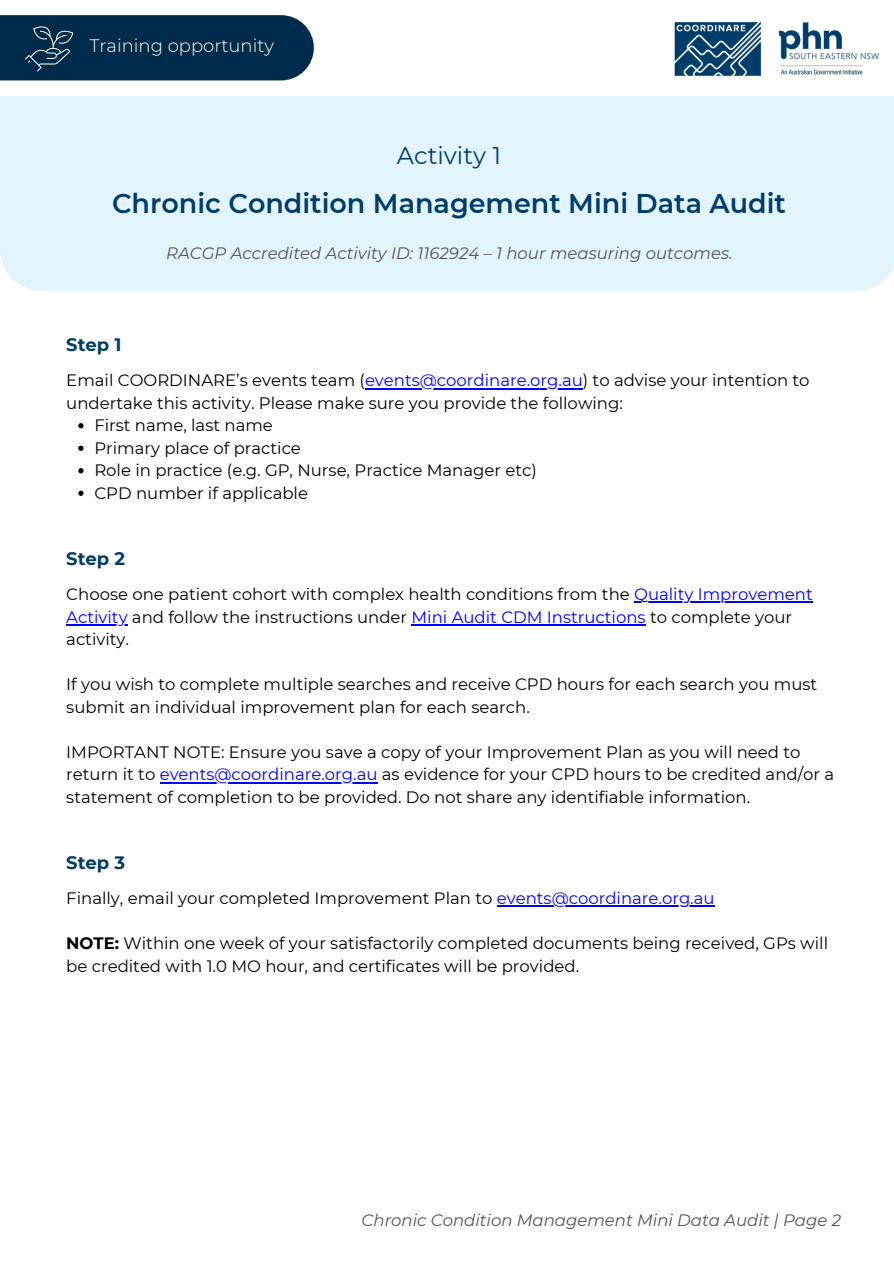
<style>
.page{position:relative;width:894px;height:1264px;background:#fff}
.page>*{position:absolute;margin:0;border:0;box-sizing:border-box;transform-origin:0 0}
.t1{font:600 27px "Montserrat";color:#003d69}
.t2{font:24px "Montserrat";color:#003d69}
.t3{font:300 18px "Montserrat";color:#fff}
.t4{font:700 18px "Montserrat";color:#003d69}
.t5{font:16.5px/22.5px "Montserrat";color:#000}
.t6{font:italic 16.5px "Montserrat";color:#545454}
.s1{color:#00f}
.s2{font-weight:700}
</style>
<div class="page">
<div style="left:0;top:211px;width:893px;height:80px;background:#e2f5fd"></div>
<img style="left:674px;top:22px;width:205px;height:54px">
<div style="left:0;top:15px;width:314px;height:65px;background:#002b4a"></div>
<div style="left:0;top:96px;width:893px;height:115px;background:#e2f5fd"></div>
<hr style="left:365px;top:388px;width:217px;height:1px;background:#00f">
<svg style="left:78px;top:423px;width:5px;height:5px"></svg>
<svg style="left:78px;top:445px;width:5px;height:6px"></svg>
<svg style="left:78px;top:468px;width:5px;height:5px"></svg>
<svg style="left:78px;top:490px;width:5px;height:6px"></svg>
<hr style="left:634px;top:601px;width:178px;height:2px;background:#00f">
<hr style="left:66px;top:624px;width:62px;height:1px;background:#00f">
<hr style="left:411px;top:624px;width:234px;height:1px;background:#00f">
<hr style="left:160px;top:781px;width:217px;height:2px;background:#00f">
<hr style="left:496px;top:905px;width:218px;height:2px;background:#00f">
<img style="left:22px;top:18px;width:55px;height:55px">
<p class="t3" style="left:89px;top:35px;width:186px">Training opportunity</p>
<p class="t2" style="left:397px;top:140px;width:106px">Activity 1</p>
<p class="t1" style="left:112px;top:187px;width:675px">Chronic Condition Management Mini Data Audit</p>
<p class="t6" style="left:166px;top:243px;width:567px">RACGP Accredited Activity ID: 1162924 – 1 hour measuring outcomes.</p>
<h2 class="t4" style="left:66px;top:333px;width:57px">Step 1</h2>
<h1 class="t5" style="left:66px;top:369px;width:744px">Email COORDINARE’s events team (<span class="s1">events@coordinare.org.au</span>) to advise your intention to</h1>
<p class="t5" style="left:94px;top:391px;width:530px;text-indent:-28px">undertake this activity. Please make sure you provide the following:<br>First name, last name</p>
<h3 class="t5" style="left:94px;top:436px;width:208px">Primary place of practice</h3>
<p class="t5" style="left:94px;top:459px;width:444px">Role in practice (e.g. GP, Nurse, Practice Manager etc)</p>
<p class="t5" style="left:94px;top:481px;width:215px">CPD number if applicable</p>
<p class="t4" style="left:66px;top:547px;width:60px">Step 2</p>
<p class="t5" style="left:66px;top:583px;width:747px">Choose one patient cohort with complex health conditions from the <span class="s1">Quality Improvement</span></p>
<h3 class="t5" style="left:66px;top:605px;width:727px"><span class="s1">Activity</span> and follow the instructions under <span class="s1">Mini Audit CDM Instructions</span> to complete your activity.</h3>
<h3 class="t5" style="left:66px;top:673px;width:752px">If you wish to complete multiple searches and receive CPD hours for each search you must submit an individual improvement plan for each search.</h3>
<p class="t5" style="left:66px;top:740px;width:769px">IMPORTANT NOTE: Ensure you save a copy of your Improvement Plan as you will need to return it to <span class="s1">events@coordinare.org.au</span> as evidence for your CPD hours to be credited and/or a</p>
<p class="t5" style="left:66px;top:785px;width:685px">statement of completion to be provided. Do not share any identifiable information.</p>
<p class="t4" style="left:66px;top:851px;width:60px">Step 3</p>
<p class="t5" style="left:66px;top:886px;width:649px">Finally, email your completed Improvement Plan to <span class="s1">events@coordinare.org.au</span></p>
<p class="t5" style="left:66px;top:931px;width:763px"><span class="s2">NOTE:</span> Within one week of your satisfactorily completed documents being received, GPs will</p>
<h3 class="t5" style="left:66px;top:954px;width:514px">be credited with 1.0 MO hour, and certificates will be provided.</h3>
<p class="t6" style="left:361px;top:1209px;width:481px">Chronic Condition Management Mini Data Audit | Page 2</p>
</div>
